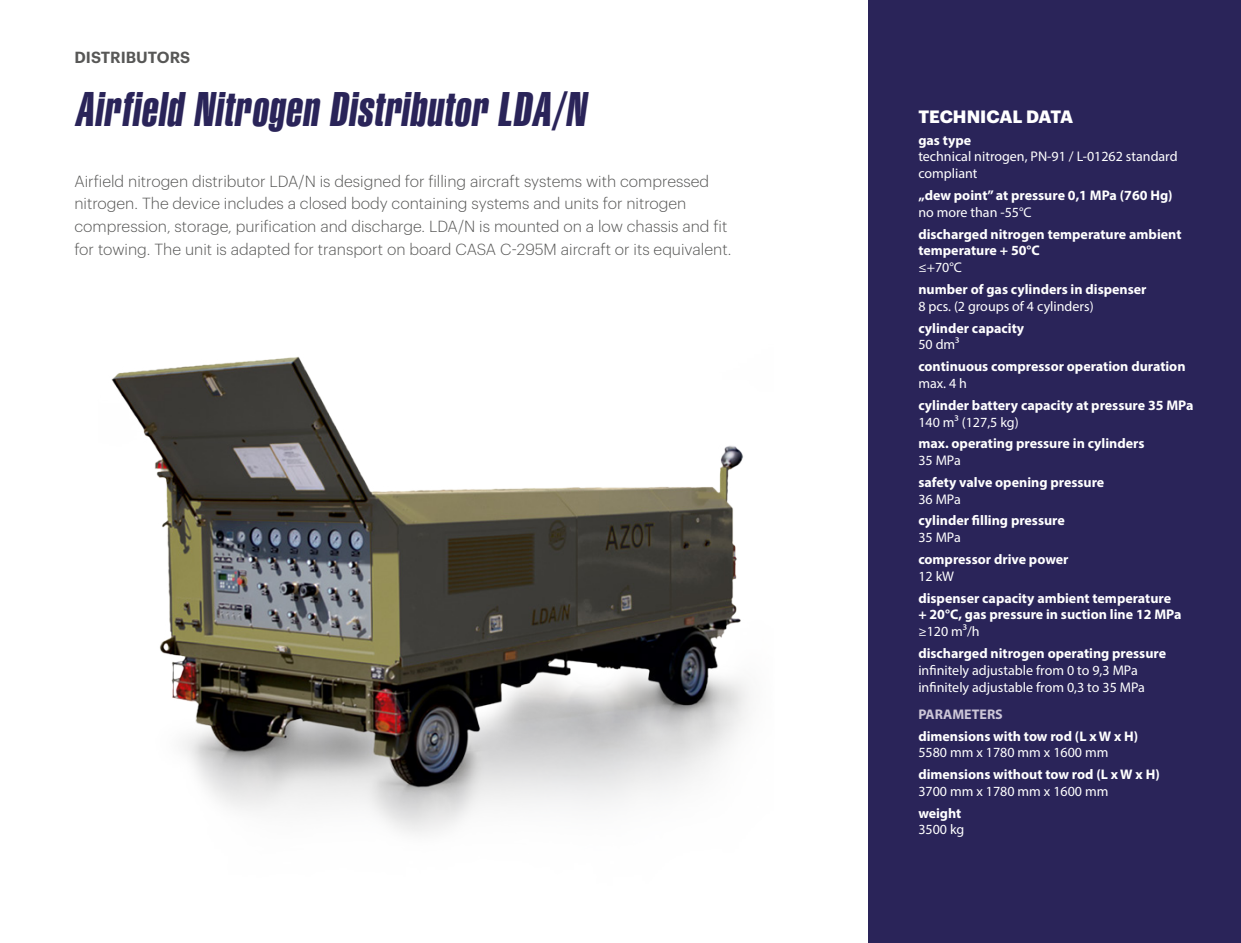
<style>
.page{position:relative;width:1241px;height:943px;background:#fff}
.page>*{position:absolute;margin:0;border:0;box-sizing:border-box;transform-origin:0 0}
.t1{font:47.25px "Swis 911 X Cm EU";color:#2a2459}
.t2{font:700 17.5px "Graphik";color:#fff}
.t3{font:300 15.75px/22.8px "Graphik";color:#575756}
.t4{font:600 15.75px "Graphik";color:#575756}
.t5{font:700 14px/16.8px "Myriad Pro";color:#fff}
.t6{font:14px/16.8px "Myriad Pro";color:#fff}
.t7{font:700 14px "Myriad Pro";color:#ccc6d7}
</style>
<div class="page">
<img style="left:111px;top:356px;width:639px;height:478px">
<div style="left:868px;top:0;width:372px;height:943px;background:#2a2459"></div>
<p class="t4" style="left:74px;top:45px;width:117px">DISTRIBUTORS</p>
<h1 class="t1" style="left:74px;top:83px;width:520px">Airfield Nitrogen Distributor LDA/N</h1>
<p class="t3" style="left:74px;top:168px;width:658px">Airfield nitrogen distributor LDA/N is designed for filling aircraft systems with compressed nitrogen. The device includes a closed body containing systems and units for nitrogen compression, storage, purification and discharge. LDA/N is mounted on a low chassis and fit for towing. The unit is adapted for transport on board CASA C-295M aircraft or its equivalent.</p>
<p class="t2" style="left:918px;top:103px;width:156px">TECHNICAL DATA</p>
<p class="t5" style="left:918px;top:131px;width:54px">gas type</p>
<p class="t6" style="left:918px;top:148px;width:261px">technical nitrogen, PN-91 / L-01262 standard compliant</p>
<p class="t5" style="left:918px;top:186px;width:256px">„dew point” at pressure 0,1 MPa (760 Hg)</p>
<p class="t6" style="left:918px;top:203px;width:115px">no more than -55°C</p>
<p class="t5" style="left:918px;top:225px;width:265px">discharged nitrogen temperature ambient temperature + 50°C</p>
<p class="t6" style="left:918px;top:259px;width:45px">≤+70°C</p>
<p class="t5" style="left:918px;top:280px;width:230px">number of gas cylinders in dispenser</p>
<p class="t6" style="left:918px;top:297px;width:177px">8 pcs. (2 groups of 4 cylinders)</p>
<p class="t5" style="left:918px;top:319px;width:107px">cylinder capacity</p>
<p class="t6" style="left:918px;top:336px;width:43px">50 dm³</p>
<p class="t5" style="left:918px;top:357px;width:269px">continuous compressor operation duration</p>
<p class="t6" style="left:918px;top:374px;width:50px">max. 4 h</p>
<p class="t5" style="left:918px;top:396px;width:277px">cylinder battery capacity at pressure 35 MPa</p>
<p class="t6" style="left:918px;top:413px;width:102px">140 m³ (127,5 kg)</p>
<p class="t5" style="left:918px;top:435px;width:228px">max. operating pressure in cylinders</p>
<p class="t6" style="left:918px;top:452px;width:44px">35 MPa</p>
<p class="t5" style="left:918px;top:473px;width:187px">safety valve opening pressure</p>
<p class="t6" style="left:918px;top:490px;width:44px">36 MPa</p>
<p class="t5" style="left:918px;top:512px;width:148px">cylinder filling pressure</p>
<p class="t6" style="left:918px;top:529px;width:44px">35 MPa</p>
<p class="t5" style="left:918px;top:550px;width:152px">compressor drive power</p>
<p class="t6" style="left:918px;top:567px;width:37px">12 kW</p>
<p class="t5" style="left:918px;top:589px;width:265px">dispenser capacity ambient temperature + 20°C, gas pressure in suction line 12 MPa</p>
<p class="t6" style="left:918px;top:623px;width:63px">≥120 m³/h</p>
<p class="t5" style="left:918px;top:644px;width:249px">discharged nitrogen operating pressure</p>
<p class="t6" style="left:918px;top:661px;width:228px">infinitely adjustable from 0 to 9,3 MPa infinitely adjustable from 0,3 to 35 MPa</p>
<p class="t7" style="left:918px;top:705px;width:86px">PARAMETERS</p>
<p class="t5" style="left:918px;top:727px;width:221px">dimensions with tow rod (L x W x H)</p>
<p class="t6" style="left:918px;top:744px;width:191px">5580 mm x 1780 mm x 1600 mm</p>
<p class="t5" style="left:918px;top:765px;width:243px">dimensions without tow rod (L x W x H)</p>
<p class="t6" style="left:918px;top:782px;width:191px">3700 mm x 1780 mm x 1600 mm</p>
<p class="t5" style="left:918px;top:804px;width:45px">weight</p>
<p class="t6" style="left:918px;top:821px;width:48px">3500 kg</p>
</div>
